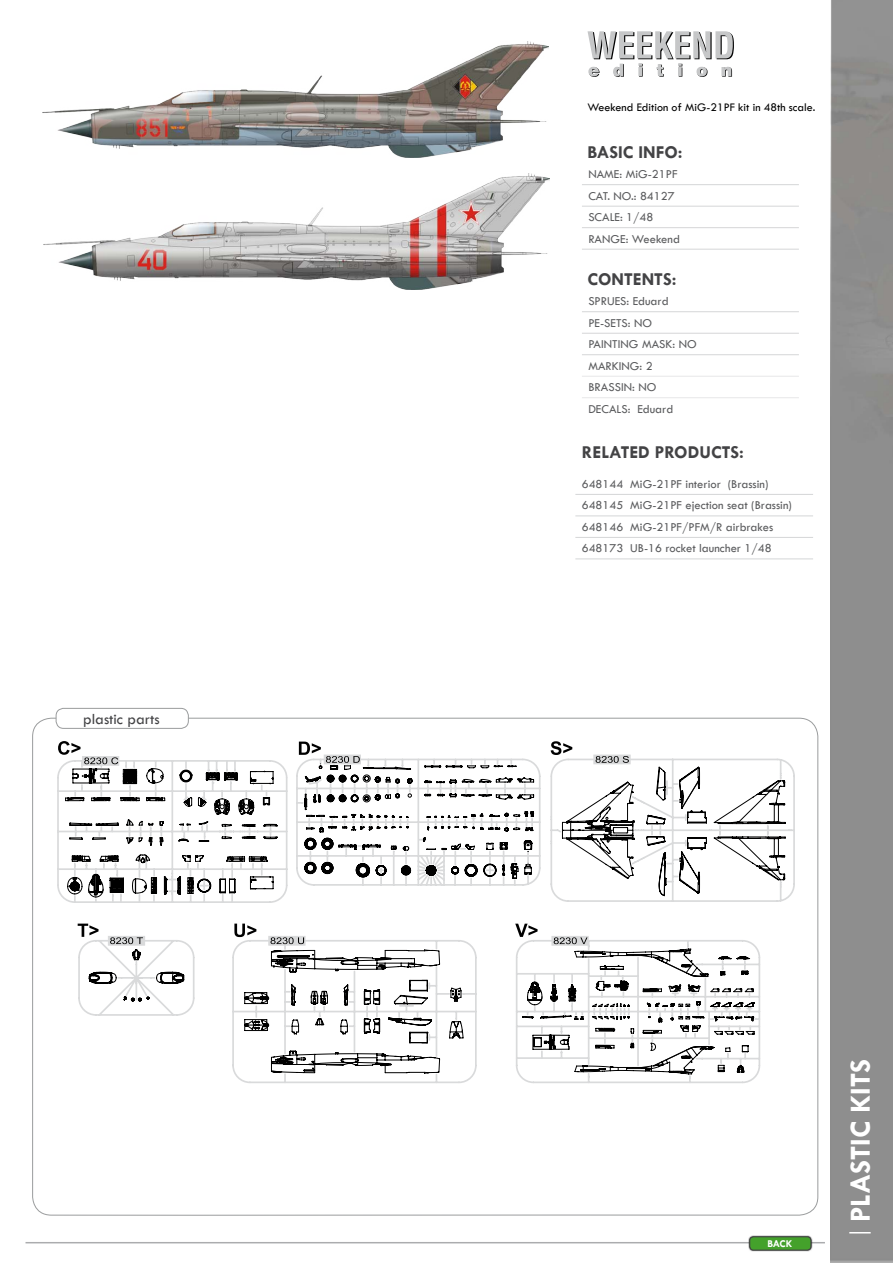
<style>
.page{position:relative;width:893px;height:1263px;background:#fff}
.page>*{position:absolute;margin:0;border:0;box-sizing:border-box;transform-origin:0 0}
.t1{font:700 29.4px "Tw Cen";color:#fff}
.t2{font:700 18.3px "Tw Cen";color:#434345}
.t3{font:15.75px "Tw Cen";color:#434345}
.t4{font:12.6px "Tw Cen";color:#5a5b5d}
.t5{font:12px "Tw Cen";color:#000}
.t6{font:700 10.5px "Tw Cen";color:#fff}
</style>
<div class="page">
<div style="left:830px;top:0;width:63px;height:1263px;background:#8e8e8e"></div>
<hr style="left:26px;top:1242px;width:799px;height:1px;background:#abacae">
<svg style="left:849px;top:1232px;width:22px;height:1px"></svg>
<svg style="left:32px;top:718px;width:786px;height:497px"></svg>
<div style="left:56px;top:708px;width:132px;height:20px;background:#fff;border-radius:8px"></div>
<div style="left:56px;top:708px;width:132px;height:20px;border:1px solid #9a9c9d;border-radius:8px"></div>
<svg style="left:748px;top:1235px;width:64px;height:16px"></svg>
<div style="left:750px;top:1237px;width:61px;height:13px;background:#44a12b;border-radius:4px"></div>
<div style="left:750px;top:1236px;width:61px;height:14px;border:1px solid #434345;border-radius:4px"></div>
<hr style="left:582px;top:311px;width:217px;height:1px;background:#d5d6d7">
<hr style="left:582px;top:333px;width:217px;height:1px;background:#d5d6d7">
<hr style="left:582px;top:354px;width:217px;height:1px;background:#d5d6d7">
<hr style="left:582px;top:376px;width:217px;height:1px;background:#e7e7e8">
<hr style="left:582px;top:397px;width:217px;height:1px;background:#e7e7e8">
<hr style="left:582px;top:184px;width:217px;height:1px;background:#d5d6d7">
<hr style="left:582px;top:206px;width:217px;height:1px;background:#d5d6d7">
<hr style="left:582px;top:227px;width:217px;height:1px;background:#d5d6d7">
<hr style="left:582px;top:249px;width:217px;height:1px;background:#d5d6d7">
<svg style="left:588px;top:31px;width:146px;height:46px"></svg>
<svg style="left:550px;top:741px;width:246px;height:162px"></svg>
<svg style="left:56px;top:741px;width:232px;height:163px"></svg>
<svg style="left:295px;top:741px;width:246px;height:146px"></svg>
<svg style="left:77px;top:923px;width:118px;height:94px"></svg>
<svg style="left:231px;top:923px;width:246px;height:161px"></svg>
<svg style="left:515px;top:924px;width:246px;height:160px"></svg>
<img style="left:43px;top:41px;width:505px;height:116px">
<img style="left:44px;top:173px;width:506px;height:116px">
<hr style="left:575px;top:494px;width:238px;height:1px;background:#d5d6d7">
<hr style="left:575px;top:516px;width:238px;height:1px;background:#d5d6d7">
<hr style="left:575px;top:537px;width:238px;height:1px;background:#d5d6d7">
<hr style="left:575px;top:559px;width:238px;height:1px;background:#d5d6d7">
<p class="t3" style="left:83px;top:709px;width:78px">plastic parts</p>
<p class="t5" style="left:587px;top:100px;width:229px">Weekend Edition of MiG-21PF kit in 48th scale.</p>
<p class="t2" style="left:587px;top:142px;width:97px">BASIC INFO:</p>
<p class="t4" style="left:588px;top:167px;width:91px">NAME: MiG-21PF</p>
<p class="t4" style="left:588px;top:188px;width:88px">CAT. NO.: 84127</p>
<p class="t4" style="left:588px;top:210px;width:66px">SCALE: 1/48</p>
<p class="t4" style="left:588px;top:231px;width:93px">RANGE: Weekend</p>
<p class="t2" style="left:587px;top:268px;width:91px">CONTENTS:</p>
<p class="t4" style="left:588px;top:294px;width:82px">SPRUES: Eduard</p>
<p class="t4" style="left:588px;top:315px;width:65px">PE-SETS: NO</p>
<p class="t4" style="left:588px;top:337px;width:110px">PAINTING MASK: NO</p>
<p class="t4" style="left:588px;top:358px;width:66px">MARKING: 2</p>
<p class="t4" style="left:588px;top:380px;width:69px">BRASSIN: NO</p>
<p class="t4" style="left:588px;top:401px;width:86px">DECALS: Eduard</p>
<p class="t2" style="left:582px;top:441px;width:163px">RELATED PRODUCTS:</p>
<p class="t4" style="left:582px;top:476px;width:188px">648144 MiG-21PF interior (Brassin)</p>
<p class="t4" style="left:582px;top:498px;width:212px">648145 MiG-21PF ejection seat (Brassin)</p>
<p class="t4" style="left:582px;top:519px;width:193px">648146 MiG-21PF/PFM/R airbrakes</p>
<p class="t4" style="left:582px;top:541px;width:191px">648173 UB-16 rocket launcher 1/48</p>
<p class="t6" style="left:767px;top:1237px;width:26px">BACK</p>
<h1 class="t1" style="left:843px;top:1222px;width:165px;rotate:-90deg">PLASTIC KITS</h1>
</div>
